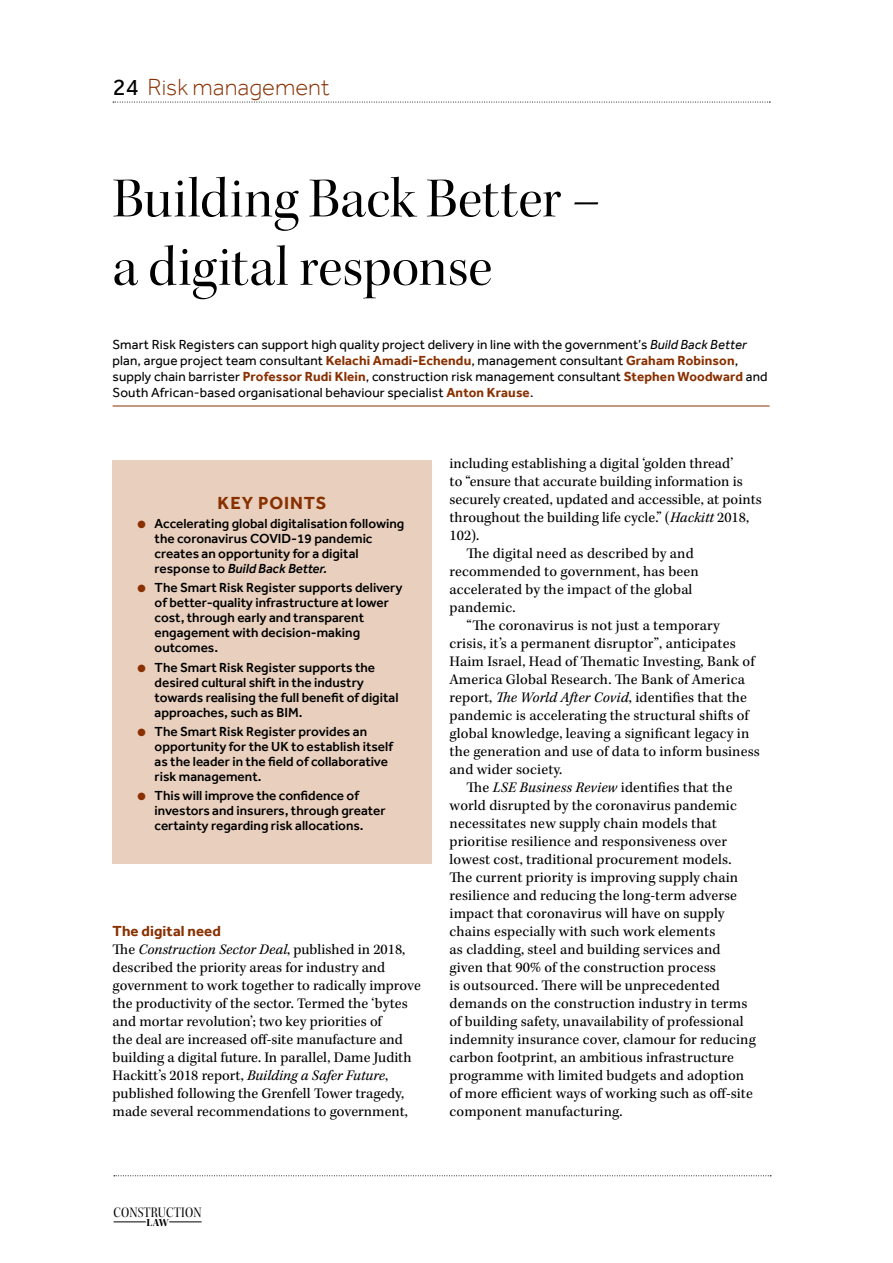
<style>
.page{position:relative;width:893px;height:1263px;background:#fff}
.page>*{position:absolute;margin:0;border:0;box-sizing:border-box;transform-origin:0 0}
.t1{font:57px/68.4px "Kepler Std Disp";letter-spacing:.005em;color:#000}
.t2{font:300 24px "Effra";color:#893000}
.t3{font:700 18px "Effra";letter-spacing:.05em;color:#893000}
.t4{font:15px/18px "Kepler Std";letter-spacing:.01em;color:#000}
.t5{font:700 15px "Effra";letter-spacing:.005em;color:#893000}
.t6{font:15px "Kepler Std Scn Disp";letter-spacing:.015em;color:#000}
.t7{font:500 13.5px/15px "Effra";color:#000}
.t8{font:13.5px/16.2px "Effra";letter-spacing:.01em;color:#000}
.t9{font:10.95px "Kepler Std Bold Disp";color:#000}
.s1{font-weight:400;color:#000}
.s2{font-style:italic}
.s3{font-weight:700;color:#893000}
.s4{color:#893000}
</style>
<div class="page">
<svg style="left:113px;top:102px;width:657px;height:1px"></svg>
<svg style="left:114px;top:1175px;width:657px;height:1px"></svg>
<hr style="left:114px;top:1221px;width:88px;height:1px;background:#000">
<hr style="left:146px;top:1220px;width:23px;height:3px;background:#fff">
<hr style="left:113px;top:406px;width:657px;height:1px;background:#893000">
<div style="left:112px;top:460px;width:320px;height:404px;background:#e9d0be"></div>
<h2 class="t2" style="left:113px;top:73px;width:218px"><span class="s1">24</span> Risk management</h2>
<h1 class="t1" style="left:113px;top:165px;width:490px">Building Back Better – a digital response</h1>
<p class="t8" style="left:113px;top:336px;width:657px">Smart Risk Registers can support high quality project delivery in line with the government’s <span class="s2">Build Back Better </span>plan, argue project team consultant <span class="s3">Kelachi Amadi-Echendu</span>, management consultant <span class="s3">Graham Robinson</span>, supply chain barrister <span class="s3">Professor Rudi Klein</span>, construction risk management consultant <span class="s3">Stephen Woodward</span> and South African-based organisational behaviour specialist <span class="s3">Anton Krause</span>.</p>
<p class="t3" style="left:218px;top:492px;width:110px">KEY POINTS</p>
<p class="t7" style="left:155px;top:516px;width:251px;text-indent:-17px"><span class="s4">●</span> Accelerating global digitalisation following the coronavirus COVID-19 pandemic creates an opportunity for a digital response to <span class="s2">Build Back Better.</span></p>
<p class="t7" style="left:155px;top:580px;width:249px;text-indent:-17px"><span class="s4">●</span> The Smart Risk Register supports delivery of better-quality infrastructure at lower cost, through early and transparent engagement with decision-making outcomes.</p>
<p class="t7" style="left:155px;top:659px;width:245px;text-indent:-17px"><span class="s4">●</span> The Smart Risk Register supports the desired cultural shift in the industry towards realising the full benefit of digital approaches, such as BIM.</p>
<p class="t7" style="left:155px;top:724px;width:240px;text-indent:-17px"><span class="s4">●</span> The Smart Risk Register provides an opportunity for the UK to establish itself as the leader in the field of collaborative risk management.</p>
<p class="t7" style="left:155px;top:788px;width:232px;text-indent:-17px"><span class="s4">●</span> This will improve the confidence of investors and insurers, through greater certainty regarding risk allocations.</p>
<p class="t5" style="left:113px;top:922px;width:110px">The digital need</p>
<p class="t4" style="left:113px;top:941px;width:310px">The <span class="s2">Construction Sector Deal</span>, published in 2018, described the priority areas for industry and government to work together to radically improve the productivity of the sector. Termed the ‘bytes and mortar revolution’; two key priorities of<br>the deal are increased off-site manufacture and building a digital future. In parallel, Dame Judith Hackitt’s 2018 report, <span class="s2">Building a Safer Future</span>, published following the Grenfell Tower tragedy, made several recommendations to government,</p>
<p class="t4" style="left:450px;top:455px;width:285px">including establishing a digital ‘golden thread’</p>
<p class="t4" style="left:450px;top:473px;width:295px">to “ensure that accurate building information is</p>
<p class="t4" style="left:450px;top:491px;width:314px">securely created, updated and accessible, at points</p>
<p class="t4" style="left:450px;top:509px;width:301px">throughout the building life cycle.” (<span class="s2">Hackitt</span> 2018,</p>
<p class="t4" style="left:450px;top:527px;width:31px">102).</p>
<p class="t4" style="left:467px;top:545px;width:229px">The digital need as described by and</p>
<p class="t4" style="left:450px;top:563px;width:251px">recommended to government, has been</p>
<p class="t4" style="left:450px;top:581px;width:244px">accelerated by the impact of the global</p>
<p class="t4" style="left:450px;top:599px;width:67px">pandemic.</p>
<p class="t4" style="left:467px;top:617px;width:255px">“The coronavirus is not just a temporary</p>
<p class="t4" style="left:450px;top:635px;width:288px">crisis, it’s a permanent disruptor”, anticipates</p>
<p class="t4" style="left:450px;top:653px;width:306px">Haim Israel, Head of Thematic Investing, Bank of</p>
<p class="t4" style="left:450px;top:671px;width:297px">America Global Research. The Bank of America</p>
<p class="t4" style="left:450px;top:689px;width:299px">report, <span class="s2">The World After Covid</span>, identifies that the</p>
<p class="t4" style="left:450px;top:707px;width:301px">pandemic is accelerating the structural shifts of</p>
<p class="t4" style="left:450px;top:725px;width:301px">global knowledge, leaving a significant legacy in</p>
<p class="t4" style="left:450px;top:743px;width:312px">the generation and use of data to inform business</p>
<p class="t4" style="left:450px;top:761px;width:114px">and wider society.</p>
<p class="t4" style="left:467px;top:779px;width:267px">The <span class="s2">LSE Business Review</span> identifies that the</p>
<p class="t4" style="left:450px;top:797px;width:289px">world disrupted by the coronavirus pandemic</p>
<p class="t4" style="left:450px;top:815px;width:269px">necessitates new supply chain models that</p>
<p class="t4" style="left:450px;top:833px;width:279px">prioritise resilience and responsiveness over</p>
<p class="t4" style="left:450px;top:851px;width:283px">lowest cost, traditional procurement models.</p>
<p class="t4" style="left:450px;top:869px;width:290px">The current priority is improving supply chain</p>
<p class="t4" style="left:450px;top:887px;width:289px">resilience and reducing the long-term adverse</p>
<p class="t4" style="left:450px;top:905px;width:276px">impact that coronavirus will have on supply</p>
<p class="t4" style="left:450px;top:923px;width:267px">chains especially with such work elements</p>
<p class="t4" style="left:450px;top:941px;width:273px">as cladding, steel and building services and</p>
<p class="t4" style="left:450px;top:959px;width:268px">given that 90% of the construction process</p>
<p class="t4" style="left:450px;top:977px;width:272px">is outsourced. There will be unprecedented</p>
<p class="t4" style="left:450px;top:995px;width:299px">demands on the construction industry in terms</p>
<p class="t4" style="left:450px;top:1013px;width:296px">of building safety, unavailability of professional</p>
<p class="t4" style="left:450px;top:1031px;width:308px">indemnity insurance cover, clamour for reducing</p>
<p class="t4" style="left:450px;top:1049px;width:286px">carbon footprint, an ambitious infrastructure</p>
<p class="t4" style="left:450px;top:1067px;width:296px">programme with limited budgets and adoption</p>
<p class="t4" style="left:450px;top:1085px;width:305px">of more efficient ways of working such as off-site</p>
<p class="t4" style="left:450px;top:1103px;width:174px">component manufacturing.</p>
<p class="t6" style="left:114px;top:1204px;width:89px">CONSTRUCTION</p>
<p class="t9" style="left:147px;top:1216px;width:23px">LAW</p>
</div>
